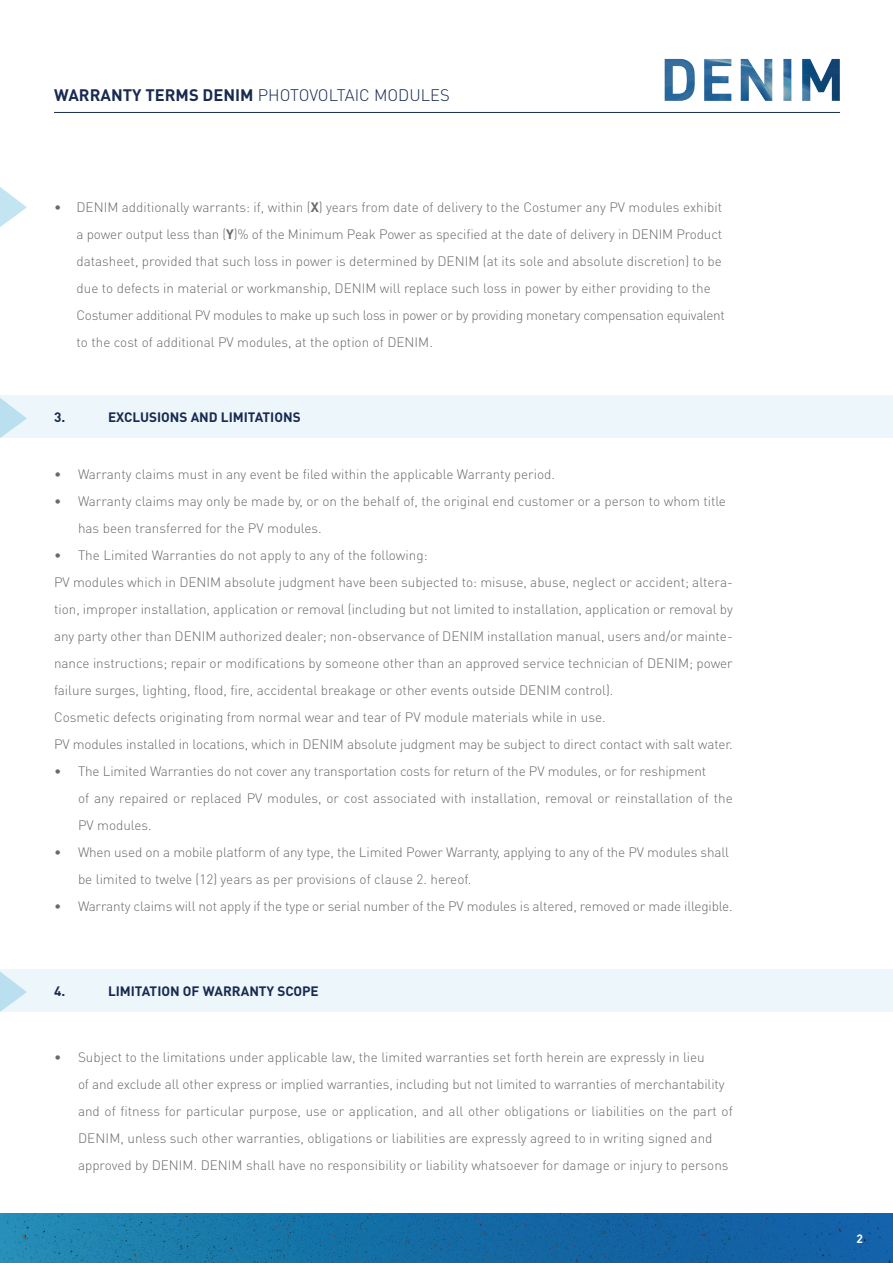
<style>
.page{position:relative;width:893px;height:1263px;background:#fff}
.page>*{position:absolute;margin:0;border:0;box-sizing:border-box;transform-origin:0 0}
.t1{font:300 16.5px "DIN Pro";color:#172a50}
.t2{font:300 13.5px/27px "DIN Pro";color:#69696c}
.t3{font:700 13.5px "DIN Pro";color:#172a50}
.t4{font:700 12px "DIN Pro";color:#fff}
.s1{font-weight:700}
</style>
<div class="page">
<div style="left:0;top:395px;width:893px;height:43px;background:#edf6fa"></div>
<div style="left:0;top:969px;width:893px;height:43px;background:#edf6fa"></div>
<img style="left:664px;top:58px;width:176px;height:43px">
<hr style="left:54px;top:112px;width:786px;height:1px;background:#172a50">
<svg style="left:0;top:398px;width:27px;height:40px"></svg>
<svg style="left:0;top:972px;width:27px;height:40px"></svg>
<svg style="left:0;top:187px;width:27px;height:40px"></svg>
<img style="left:0;top:1214px;width:893px;height:49px">
<p class="t1" style="left:54px;top:84px;width:397px"><span class="s1">WARRANTY TERMS DENIM</span> PHOTOVOLTAIC MODULES</p>
<p class="t2" style="left:77px;top:193px;width:650px;text-indent:-23px">• DENIM additionally warrants: if, within (<span class="s1">X</span>) years from date of delivery to the Costumer any PV modules exhibit a power output less than (<span class="s1">Y</span>)% of the Minimum Peak Power as specified at the date of delivery in DENIM Product datasheet, provided that such loss in power is determined by DENIM (at its sole and absolute discretion) to be due to defects in material or workmanship, DENIM will replace such loss in power by either providing to the Costumer additional PV modules to make up such loss in power or by providing monetary compensation equivalent to the cost of additional PV modules, at the option of DENIM.</p>
<p class="t3" style="left:54px;top:408px;width:13px">3.</p>
<p class="t3" style="left:108px;top:408px;width:194px">EXCLUSIONS AND LIMITATIONS</p>
<p class="t2" style="left:54px;top:460px;width:503px">• Warranty claims must in any event be filed within the applicable Warranty period.</p>
<p class="t2" style="left:78px;top:487px;width:649px;text-indent:-24px">• Warranty claims may only be made by, or on the behalf of, the original end customer or a person to whom title has been transferred for the PV modules.</p>
<p class="t2" style="left:54px;top:541px;width:680px">• The Limited Warranties do not apply to any of the following:<br>PV modules which in DENIM absolute judgment have been subjected to: misuse, abuse, neglect or accident; altera&shy;tion, improper installation, application or removal (including but not limited to installation, application or removal by any party other than DENIM authorized dealer; non-observance of DENIM installation manual, users and/or mainte&shy;nance instructions; repair or modifications by someone other than an approved service technician of DENIM; power failure surges, lighting, flood, fire, accidental breakage or other events outside DENIM control).<br>Cosmetic defects originating from normal wear and tear of PV module materials while in use.<br>PV modules installed in locations, which in DENIM absolute judgment may be subject to direct contact with salt water.</p>
<p class="t2" style="left:78px;top:757px;width:656px;text-indent:-24px">• The Limited Warranties do not cover any transportation costs for return of the PV modules, or for reshipment<br>of any repaired or replaced PV modules, or cost associated with installation, removal or reinstallation of the<br>PV modules.</p>
<p class="t2" style="left:78px;top:838px;width:652px;text-indent:-24px">• When used on a mobile platform of any type, the Limited Power Warranty, applying to any of the PV modules shall be limited to twelve (12) years as per provisions of clause 2. hereof.</p>
<p class="t2" style="left:54px;top:892px;width:680px">• Warranty claims will not apply if the type or serial number of the PV modules is altered, removed or made illegible.</p>
<p class="t3" style="left:54px;top:982px;width:13px">4.</p>
<p class="t3" style="left:108px;top:982px;width:212px">LIMITATION OF WARRANTY SCOPE</p>
<p class="t2" style="left:78px;top:1042px;width:656px;text-indent:-24px">• Subject to the limitations under applicable law, the limited warranties set forth herein are expressly in lieu<br>of and exclude all other express or implied warranties, including but not limited to warranties of merchantability and of fitness for particular purpose, use or application, and all other obligations or liabilities on the part of DENIM, unless such other warranties, obligations or liabilities are expressly agreed to in writing signed and approved by DENIM. DENIM shall have no responsibility or liability whatsoever for damage or injury to persons</p>
<p class="t4" style="left:856px;top:1230px;width:8px">2</p>
</div>
